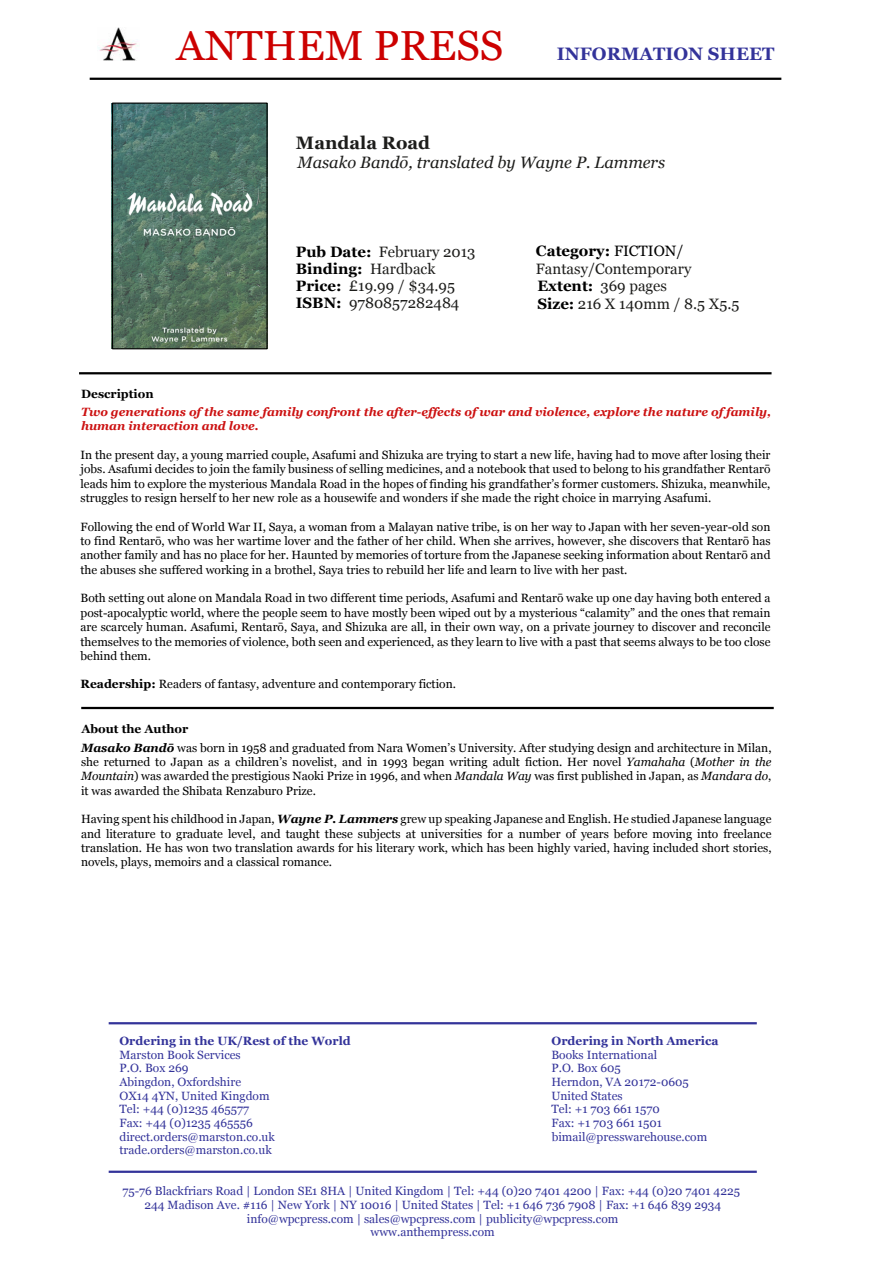
<style>
.page{position:relative;width:893px;height:1263px;background:#fff}
.page>*{position:absolute;margin:0;border:0;box-sizing:border-box;transform-origin:0 0}
.t1{font:42px "Georgia";color:#c00}
.t2{font:700 18px "Georgia";color:#33339a}
.t3{font:700 18px "Georgia";color:#1d1d1b}
.t4{font:italic 16.5px "Georgia";color:#1d1d1b}
.t5{font:15px/17.1px "Georgia";color:#1d1d1b}
.t6{font:12px/14.4px "Georgia";color:#000;text-align:justify}
.t7{font:12px/13.6px "Georgia";color:#33339a;text-align:center}
.t8{font:italic 700 12px/14.4px "Georgia";color:#c11}
.t9{font:700 12px "Georgia";color:#33339a}
.t10{font:700 12px "Georgia";color:#000}
.s1{font-weight:700;color:#000}
.s2{color:#000}
.s3{font-weight:700}
.s4{font-weight:700;font-style:italic}
.s5{font-style:italic}
</style>
<div class="page">
<img style="left:114px;top:105px;width:152px;height:242px">
<div style="left:112px;top:103px;width:156px;height:246px;border:1px solid #000"></div>
<hr style="left:90px;top:78px;width:691px;height:2px;background:#000">
<img style="left:98px;top:28px;width:41px;height:32px">
<hr style="left:79px;top:372px;width:692px;height:2px;background:#000">
<hr style="left:81px;top:707px;width:693px;height:2px;background:#000">
<hr style="left:109px;top:1022px;width:648px;height:2px;background:#339">
<hr style="left:109px;top:1171px;width:648px;height:2px;background:#339">
<h1 class="t1" style="left:177px;top:20px;width:328px">ANTHEM PRESS</h1>
<h2 class="t2" style="left:557px;top:42px;width:219px">INFORMATION SHEET</h2>
<h2 class="t3" style="left:296px;top:131px;width:136px">Mandala Road</h2>
<h3 class="t4" style="left:297px;top:152px;width:369px">Masako Bandō, translated by Wayne P. Lammers</h3>
<p class="t5" style="left:296px;top:244px;width:181px"><span class="s1">Pub Date:</span> February 2013<br><span class="s1">Binding:</span> Hardback<br><span class="s1">Price:</span> £19.99 / $34.95<br><span class="s1">ISBN:</span> 9780857282484</p>
<p class="t5" style="left:536px;top:242px;width:157px;line-height:18px"><span class="s1">Category:</span> <span class="s2">FICTION/<br></span>Fantasy/Contemporary</p>
<p class="t5" style="left:537px;top:278px;width:203px"><span class="s1">Extent:</span> 369 pages<br><span class="s1">Size:</span> 216 X 140mm / 8.5 X5.5</p>
<p class="t10" style="left:81px;top:386px;width:74px">Description</p>
<p class="t8" style="left:81px;top:404px;width:692px">Two generations of the same family confront the after-effects of war and violence, explore the nature of family, human interaction and love.</p>
<p class="t6" style="left:81px;top:448px;width:691px">In the present day, a young married couple, Asafumi and Shizuka are trying to start a new life, having had to move after losing their jobs. Asafumi decides to join the family business of selling medicines, and a notebook that used to belong to his grandfather Rentarō leads him to explore the mysterious Mandala Road in the hopes of finding his grandfather’s former customers. Shizuka, meanwhile, struggles to resign herself to her new role as a housewife and wonders if she made the right choice in marrying Asafumi.</p>
<p class="t6" style="left:81px;top:520px;width:692px">Following the end of World War II, Saya, a woman from a Malayan native tribe, is on her way to Japan with her seven-year-old son to find Rentarō, who was her wartime lover and the father of her child. When she arrives, however, she discovers that Rentarō has another family and has no place for her. Haunted by memories of torture from the Japanese seeking information about Rentarō and the abuses she suffered working in a brothel, Saya tries to rebuild her life and learn to live with her past.</p>
<p class="t6" style="left:81px;top:591px;width:692px">Both setting out alone on Mandala Road in two different time periods, Asafumi and Rentarō wake up one day having both entered a post-apocalyptic world, where the people seem to have mostly been wiped out by a mysterious “calamity” and the ones that remain are scarcely human. Asafumi, Rentarō, Saya, and Shizuka are all, in their own way, on a private journey to discover and reconcile themselves to the memories of violence, both seen and experienced, as they learn to live with a past that seems always to be too close behind them.</p>
<p class="t6" style="left:81px;top:676px;width:377px"><span class="s3">Readership:</span> Readers of fantasy, adventure and contemporary fiction.</p>
<p class="t10" style="left:81px;top:721px;width:108px">About the Author</p>
<p class="t6" style="left:81px;top:740px;width:692px"><span class="s4">Masako Bandō</span> was born in 1958 and graduated from Nara Women’s University. After studying design and architecture in Milan, she returned to Japan as a children’s novelist, and in 1993 began writing adult fiction. Her novel <span class="s5">Yamahaha</span> (<span class="s5">Mother in the Mountain</span>) was awarded the prestigious Naoki Prize in 1996, and when <span class="s5">Mandala Way</span> was first published in Japan, as <span class="s5">Mandara do</span>, it was awarded the Shibata Renzaburo Prize.</p>
<p class="t6" style="left:81px;top:812px;width:692px">Having spent his childhood in Japan, <span class="s4">Wayne P. Lammers</span> grew up speaking Japanese and English. He studied Japanese language and literature to graduate level, and taught these subjects at universities for a number of years before moving into freelance translation. He has won two translation awards for his literary work, which has been highly varied, having included short stories, novels, plays, memoirs and a classical romance.</p>
<p class="t9" style="left:119px;top:1033px;width:233px">Ordering in the UK/Rest of the World</p>
<p class="t9" style="left:551px;top:1033px;width:169px">Ordering in North America</p>
<p class="t7" style="left:119px;top:1048px;width:123px">Marston Book Services</p>
<p class="t7" style="left:551px;top:1048px;width:107px">Books International</p>
<p class="t7" style="left:119px;top:1062px;width:71px">P.O. Box 269</p>
<p class="t7" style="left:551px;top:1062px;width:71px">P.O. Box 605</p>
<p class="t7" style="left:119px;top:1075px;width:123px">Abingdon, Oxfordshire</p>
<p class="t7" style="left:551px;top:1075px;width:139px">Herndon, VA 20172-0605</p>
<p class="t7" style="left:120px;top:1089px;width:152px">OX14 4YN, United Kingdom</p>
<p class="t7" style="left:551px;top:1089px;width:73px">United States</p>
<p class="t7" style="left:120px;top:1103px;width:131px">Tel: +44 (0)1235 465577</p>
<p class="t7" style="left:551px;top:1103px;width:110px">Tel: +1 703 661 1570</p>
<p class="t7" style="left:120px;top:1116px;width:135px">Fax: +44 (0)1235 465556</p>
<p class="t7" style="left:551px;top:1116px;width:112px">Fax: +1 703 661 1501</p>
<p class="t7" style="left:119px;top:1130px;width:157px">direct.orders@marston.co.uk</p>
<p class="t7" style="left:552px;top:1130px;width:157px">bimail@presswarehouse.com</p>
<p class="t7" style="left:119px;top:1144px;width:154px">trade.orders@marston.co.uk</p>
<p class="t7" style="left:122px;top:1185px;width:619px">75-76 Blackfriars Road | London SE1 8HA | United Kingdom | Tel: +44 (0)20 7401 4200 | Fax: +44 (0)20 7401 4225<br>244 Madison Ave. #116 | New York | NY 10016 | United States | Tel: +1 646 736 7908 | Fax: +1 646 839 2934 info@wpcpress.com | sales@wpcpress.com | publicity@wpcpress.com<br>www.anthempress.com</p>
</div>
